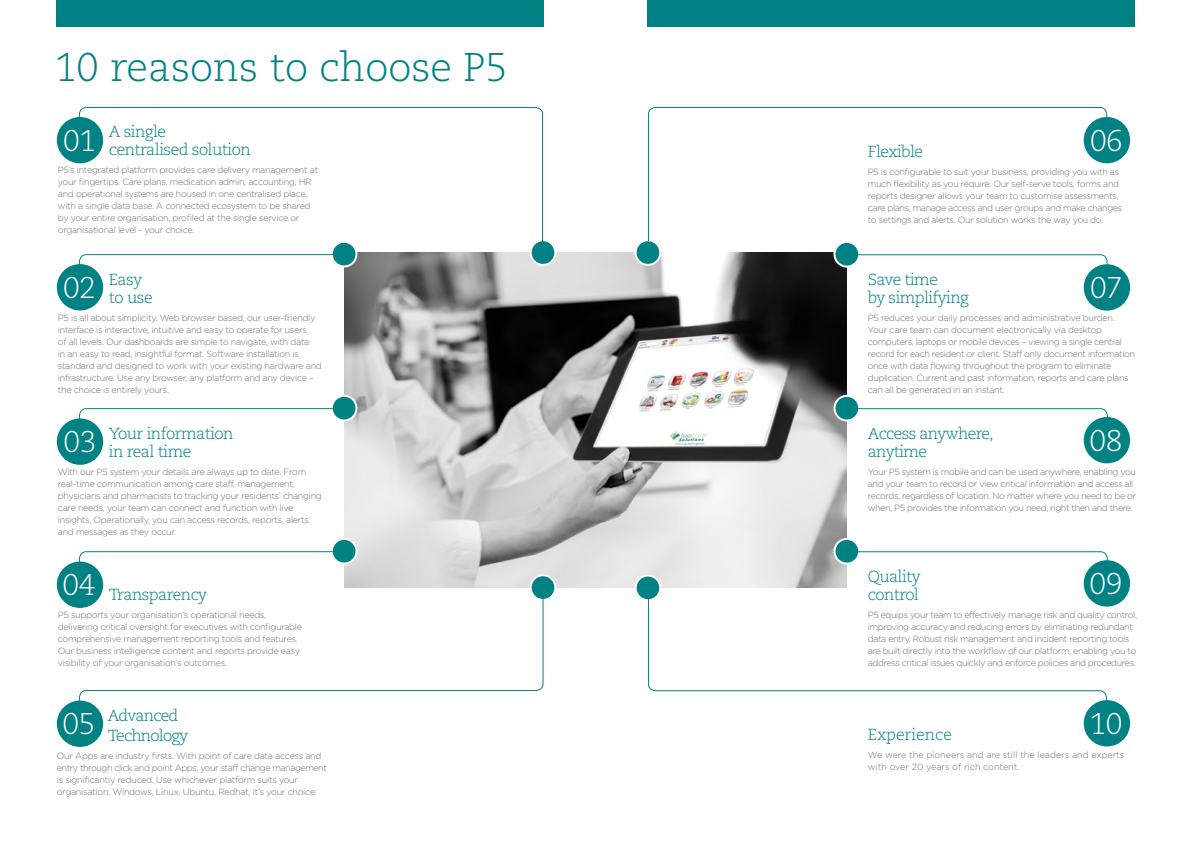
<style>
.page{position:relative;width:1191px;height:842px;background:#fff}
.page>*{position:absolute;margin:0;border:0;box-sizing:border-box;transform-origin:0 0}
.t1{font:300 40px "Caecilia LT Std";color:#008285}
.t2{font:300 30px "Caecilia LT Std";letter-spacing:-.02em;color:#fff}
.t3{font:300 16px/18px "Caecilia LT Std";letter-spacing:-.04em;color:#008285}
.t4{font:300 16px "Caecilia LT Std";color:#008285}
.t5{font:300 9px/12px "Gotham";letter-spacing:-.04em;color:#6d6e71}
.t6{font:300 9px/12px "Gotham";color:#6d6e71}
</style>
<div class="page">
<img style="left:344px;top:253px;width:503px;height:334px">
<div style="left:57px;top:117px;width:46px;height:46px;background:#008285;border-radius:50%"></div>
<div style="left:1083px;top:264px;width:47px;height:47px;background:#008285;border-radius:50%"></div>
<div style="left:57px;top:264px;width:46px;height:46px;background:#008285;border-radius:50%"></div>
<div style="left:1083px;top:117px;width:47px;height:46px;background:#008285;border-radius:50%"></div>
<div style="left:57px;top:418px;width:46px;height:47px;background:#008285;border-radius:50%"></div>
<div style="left:1083px;top:417px;width:47px;height:46px;background:#008285;border-radius:50%"></div>
<div style="left:57px;top:562px;width:46px;height:46px;background:#008285;border-radius:50%"></div>
<div style="left:57px;top:700px;width:46px;height:47px;background:#008285;border-radius:50%"></div>
<div style="left:1083px;top:560px;width:47px;height:47px;background:#008285;border-radius:50%"></div>
<div style="left:1083px;top:700px;width:47px;height:46px;background:#008285;border-radius:50%"></div>
<div style="left:332px;top:242px;width:24px;height:24px;background:#008285;border-radius:50%"></div>
<div style="left:331px;top:241px;width:26px;height:26px;border:2px solid #fff;border-radius:50%"></div>
<div style="left:834px;top:242px;width:25px;height:25px;background:#008285;border-radius:50%"></div>
<div style="left:833px;top:241px;width:27px;height:27px;border:2px solid #fff;border-radius:50%"></div>
<div style="left:834px;top:396px;width:25px;height:24px;background:#008285;border-radius:50%"></div>
<div style="left:833px;top:395px;width:27px;height:26px;border:2px solid #fff;border-radius:50%"></div>
<div style="left:834px;top:539px;width:25px;height:25px;background:#008285;border-radius:50%"></div>
<div style="left:833px;top:538px;width:27px;height:27px;border:2px solid #fff;border-radius:50%"></div>
<div style="left:332px;top:396px;width:24px;height:24px;background:#008285;border-radius:50%"></div>
<div style="left:331px;top:395px;width:26px;height:26px;border:2px solid #fff;border-radius:50%"></div>
<div style="left:332px;top:539px;width:24px;height:25px;background:#008285;border-radius:50%"></div>
<div style="left:331px;top:538px;width:26px;height:27px;border:2px solid #fff;border-radius:50%"></div>
<div style="left:530px;top:240px;width:25px;height:25px;background:#008285;border-radius:50%"></div>
<div style="left:529px;top:239px;width:27px;height:27px;border:2px solid #fff;border-radius:50%"></div>
<div style="left:635px;top:240px;width:25px;height:25px;background:#008285;border-radius:50%"></div>
<div style="left:634px;top:239px;width:27px;height:27px;border:2px solid #fff;border-radius:50%"></div>
<div style="left:530px;top:575px;width:25px;height:25px;background:#008285;border-radius:50%"></div>
<div style="left:529px;top:574px;width:27px;height:27px;border:2px solid #fff;border-radius:50%"></div>
<div style="left:635px;top:575px;width:25px;height:25px;background:#008285;border-radius:50%"></div>
<div style="left:634px;top:574px;width:27px;height:27px;border:2px solid #fff;border-radius:50%"></div>
<svg style="left:78px;top:107px;width:465px;height:142px"></svg>
<svg style="left:647px;top:107px;width:460px;height:135px"></svg>
<svg style="left:78px;top:254px;width:267px;height:19px"></svg>
<svg style="left:846px;top:254px;width:262px;height:19px"></svg>
<svg style="left:846px;top:408px;width:262px;height:19px"></svg>
<svg style="left:846px;top:551px;width:262px;height:19px"></svg>
<svg style="left:78px;top:408px;width:267px;height:19px"></svg>
<svg style="left:78px;top:551px;width:267px;height:19px"></svg>
<svg style="left:78px;top:596px;width:466px;height:114px"></svg>
<svg style="left:647px;top:591px;width:460px;height:119px"></svg>
<div style="left:56px;top:0;width:487px;height:27px;background:#008285"></div>
<div style="left:648px;top:0;width:487px;height:27px;background:#008285"></div>
<h1 class="t1" style="left:54px;top:45px;width:455px">10 reasons to choose P5</h1>
<h3 class="t3" style="left:109px;top:123px;width:143px">A single<br>centralised solution</h3>
<p class="t5" style="left:58px;top:164px;width:262px">P5’s integrated platform provides care delivery management at your fingertips. Care plans, medication admin, accounting, HR and operational systems are housed in one centralised place, with a single data base. A connected ecosystem to be shared by your entire organisation, profiled at the single service or organisational level - your choice.</p>
<h2 class="t2" style="left:63px;top:123px;width:34px">01</h2>
<h2 class="t2" style="left:1090px;top:123px;width:34px">06</h2>
<h3 class="t3" style="left:868px;top:143px;width:57px">Flexible</h3>
<p class="t5" style="left:868px;top:166px;width:256px">P5 is configurable to suit your business, providing you with as much flexibility as you require. Our self-serve tools, forms and reports designer allows your team to customise assessments, care plans, manage access and user groups and make changes to settings and alerts. Our solution works the way you do.</p>
<h3 class="t3" style="left:868px;top:271px;width:102px">Save time<br>by simplifying</h3>
<p class="t5" style="left:868px;top:312px;width:269px">P5 reduces your daily processes and administrative burden.<br>Your care team can document electronically via desktop computers, laptops or mobile devices – viewing a single central record for each resident or client. Staff only document information once with data flowing throughout the program to eliminate duplication. Current and past information, reports and care plans can all be generated in an instant.</p>
<h3 class="t3" style="left:109px;top:271px;width:45px">Easy to use</h3>
<p class="t5" style="left:58px;top:312px;width:265px">P5 is all about simplicity. Web browser based, our user-friendly interface is interactive, intuitive and easy to operate for users<br>of all levels. Our dashboards are simple to navigate, with data<br>in an easy to read, insightful format. Software installation is standard and designed to work with your existing hardware and infrastructure. Use any browser, any platform and any device – the choice is entirely yours.</p>
<h2 class="t2" style="left:63px;top:271px;width:34px">02</h2>
<h2 class="t2" style="left:1090px;top:271px;width:34px">07</h2>
<h3 class="t3" style="left:109px;top:425px;width:126px">Your information in real time</h3>
<p class="t5" style="left:58px;top:466px;width:265px">With our P5 system your details are always up to date. From real-time communication among care staff, management, physicians and pharmacists to tracking your residents’ changing care needs, your team can connect and function with live insights. Operationally, you can access records, reports, alerts and messages as they occur.</p>
<h3 class="t3" style="left:868px;top:425px;width:127px">Access anywhere, anytime</h3>
<p class="t5" style="left:868px;top:466px;width:270px">Your P5 system is mobile and can be used anywhere, enabling you and your team to record or view critical information and access all records, regardless of location. No matter where you need to be or when, P5 provides the information you need, right then and there.</p>
<h2 class="t2" style="left:64px;top:425px;width:34px">03</h2>
<h2 class="t2" style="left:1089px;top:423px;width:34px">08</h2>
<h2 class="t2" style="left:63px;top:568px;width:34px">04</h2>
<h3 class="t3" style="left:109px;top:585px;width:100px">Transparency</h3>
<p class="t5" style="left:58px;top:608px;width:246px">P5 supports your organisation’s operational needs, delivering critical oversight for executives with configurable comprehensive management reporting tools and features.<br>Our business intelligence content and reports provide easy visibility of your organisation’s outcomes.</p>
<h3 class="t3" style="left:108px;top:705px;width:82px;line-height:20px">Advanced<br>Technology</h3>
<p class="t5" style="left:57px;top:749px;width:272px">Our Apps are industry firsts. With point of care data access and entry through click and point Apps, your staff change management is significantly reduced. Use whichever platform suits your organisation. Windows, Linux, Ubuntu, Redhat, it’s your choice.</p>
<h2 class="t2" style="left:63px;top:707px;width:34px">05</h2>
<h3 class="t3" style="left:868px;top:568px;width:54px">Quality control</h3>
<p class="t5" style="left:868px;top:609px;width:271px">P5 equips your team to effectively manage risk and quality control, improving accuracy and reducing errors by eliminating redundant data entry. Robust risk management and incident reporting tools are built directly into the workflow of our platform, enabling you to address critical issues quickly and enforce policies and procedures.</p>
<h2 class="t2" style="left:1089px;top:567px;width:34px">09</h2>
<h2 class="t2" style="left:1089px;top:707px;width:34px">10</h2>
<h3 class="t4" style="left:868px;top:725px;width:86px">Experience</h3>
<p class="t6" style="left:868px;top:749px;width:258px">We were the pioneers and are still the leaders and experts with over 20 years of rich content.</p>
</div>
